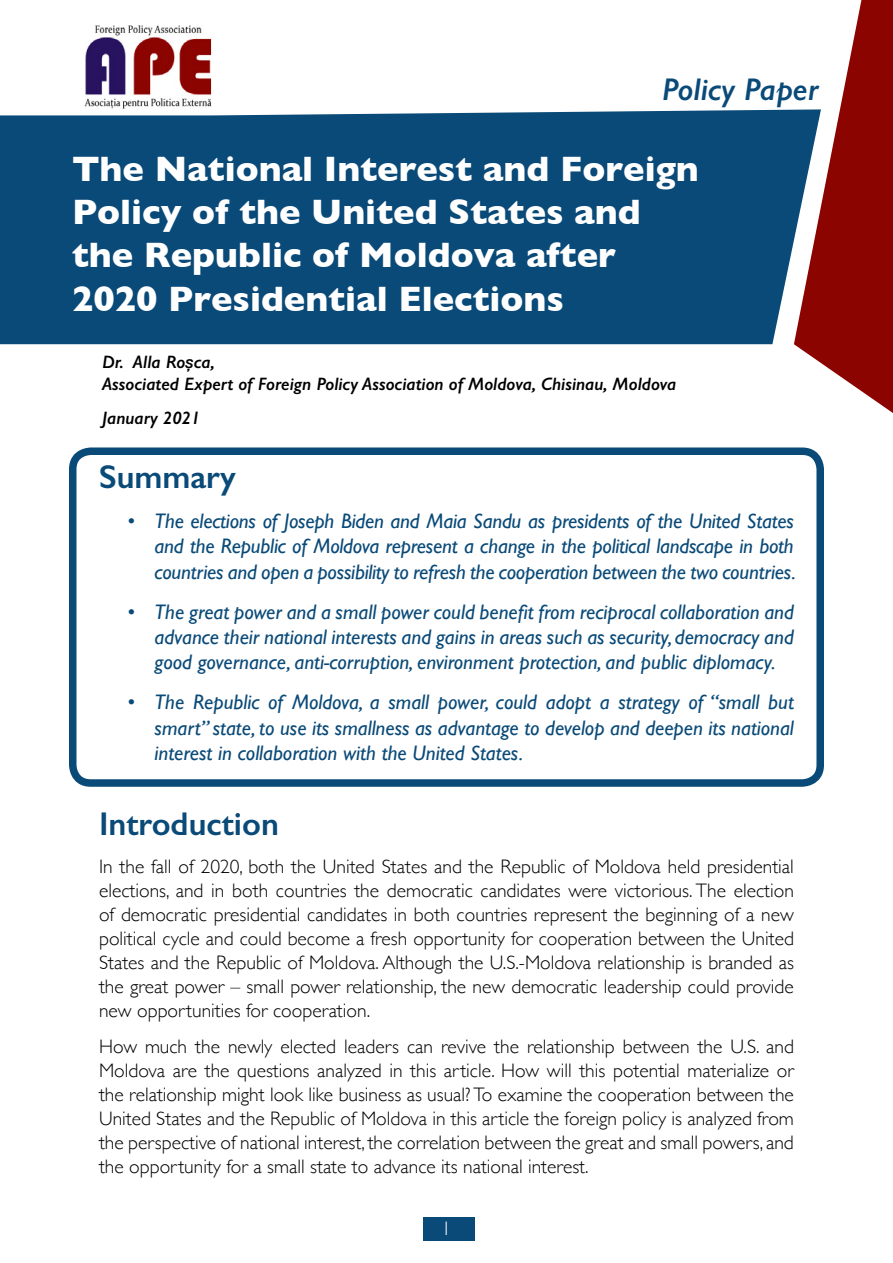
<style>
.page{position:relative;width:893px;height:1263px;background:#fff}
.page>*{position:absolute;margin:0;border:0;box-sizing:border-box;transform-origin:0 0}
.t1{font:700 36px/43.2px "Gill Sans";color:#fff}
.t2{font:600 33px "Gill Sans";color:#0a4a78}
.t3{font:italic 600 31.5px "Gill Sans";color:#0a4a78}
.t4{font:italic 21px/25.2px "Gill Sans";color:#0a4a78;text-align:justify}
.t5{font:300 19.5px/24px "Gill Sans";color:#000;text-align:justify}
.t6{font:300 19.5px "Gill Sans";color:#fff}
.t7{font:italic 600 18px/21.6px "Gill Sans";color:#000}
.s1{font-family:"Helvetica Neue";font-weight:500;font-size:16.8px}
</style>
<div class="page">
<div style="left:423px;top:1217px;width:51px;height:24px;background:#0a4a78"></div>
<div style="left:69px;top:447px;width:755px;height:340px;border:8px solid #0a4a78;border-radius:18px"></div>
<div style="left:0;top:109px;width:794px;height:235px;background:#0a4a78"></div>
<svg style="left:794px;top:0;width:99px;height:413px"></svg>
<img style="left:72px;top:26px;width:140px;height:86px">
<div style="left:662px;top:26px;width:162px;height:74px;background:#fff"></div>
<h3 class="t3" style="left:662px;top:70px;width:159px">Policy Paper</h3>
<h1 class="t1" style="left:72px;top:147px;width:628px">The National Interest and Foreign<br>Policy of the United States and the Republic of Moldova after<br>2020 Presidential Elections</h1>
<p class="t7" style="left:102px;top:351px;width:576px">Dr. Alla Ro<span class="s1">ș</span>ca,<br>Associated Expert of Foreign Policy Association of Moldova, Chisinau, Moldova</p>
<p class="t7" style="left:102px;top:406px;width:100px">January 2021</p>
<h2 class="t2" style="left:99px;top:457px;width:138px">Summary</h2>
<p class="t4" style="left:155px;top:508px;width:643px;text-indent:-27px">• The elections of Joseph Biden and Maia Sandu as presidents of the United States and the Republic of Moldova represent a change in the political landscape in both countries and open a possibility to refresh the cooperation between the two countries.</p>
<p class="t4" style="left:155px;top:599px;width:641px;text-indent:-27px">• The great power and a small power could benefit from reciprocal collaboration and advance their national interests and gains in areas such as security, democracy and good governance, anti-corruption, environment protection, and public diplomacy.</p>
<p class="t4" style="left:155px;top:690px;width:641px;text-indent:-27px">• The Republic of Moldova, a small power, could adopt a strategy of “small but smart” state, to use its smallness as advantage to develop and deepen its national interest in collaboration with the United States.</p>
<h2 class="t2" style="left:99px;top:804px;width:181px">Introduction</h2>
<p class="t5" style="left:99px;top:854px;width:696px">In the fall of 2020, both the United States and the Republic of Moldova held presidential elections, and in both countries the democratic candidates were victorious. The election of democratic presidential candidates in both countries represent the beginning of a new political cycle and could become a fresh opportunity for cooperation between the United States and the Republic of Moldova. Although the U.S.-Moldova relationship is branded as the great power – small power relationship, the new democratic leadership could provide new opportunities for cooperation.</p>
<p class="t5" style="left:99px;top:1034px;width:696px">How much the newly elected leaders can revive the relationship between the U.S. and Moldova are the questions analyzed in this article. How will this potential materialize or the relationship might look like business as usual? To examine the cooperation between the United States and the Republic of Moldova in this article the foreign policy is analyzed from the perspective of national interest, the correlation between the great and small powers, and the opportunity for a small state to advance its national interest.</p>
<p class="t6" style="left:442px;top:1214px;width:11px">1</p>
</div>
